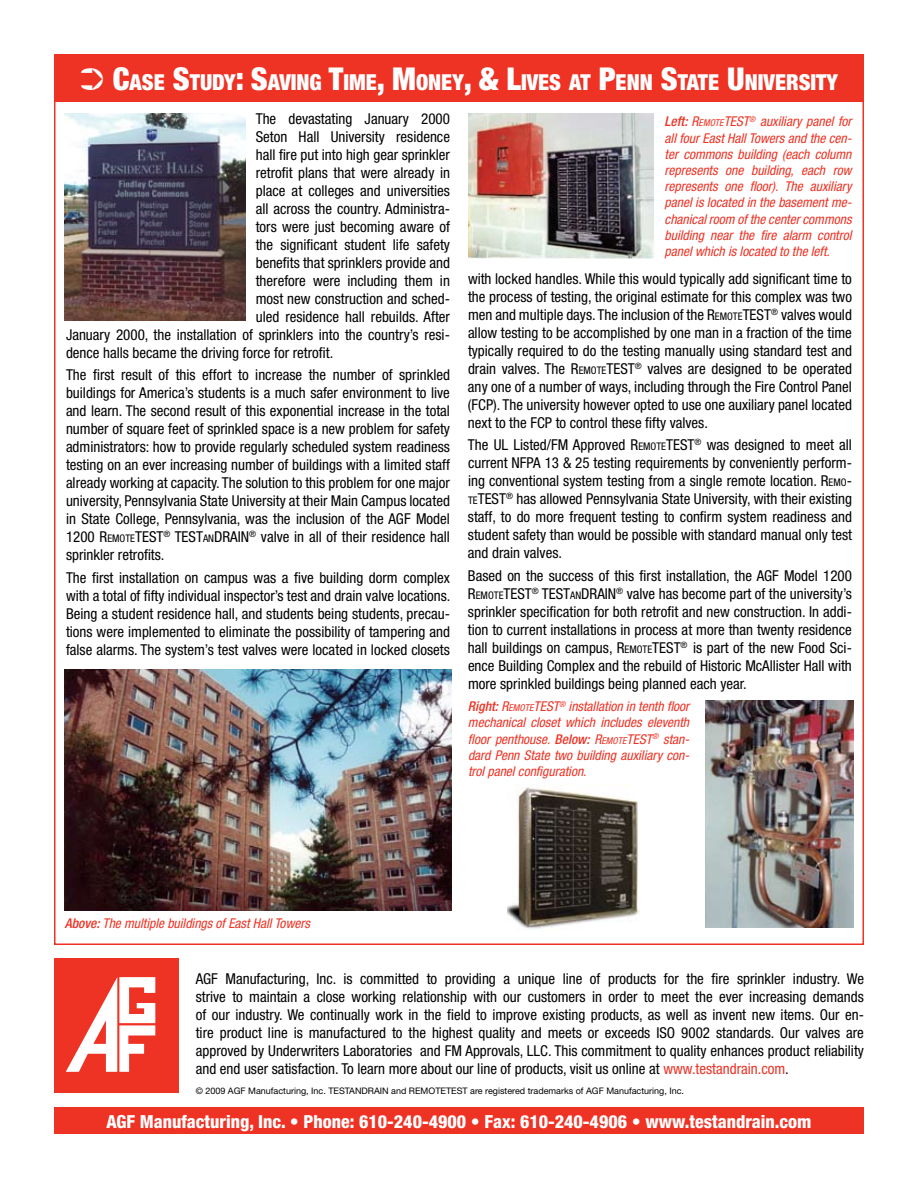
<style>
.page{position:relative;width:918px;height:1188px;background:#fff}
.page>*{position:absolute;margin:0;border:0;box-sizing:border-box;transform-origin:0 0}
.t1{font:900 condensed 22.05px "Helvetica Neue";color:#fff}
.t2{font:800 condensed 18px "Helvetica Neue";color:#fff}
.t3{font:condensed 15px/18px "Helvetica Neue";color:#000;text-align:justify}
.t4{font:italic condensed 13.5px/16.2px "Helvetica Neue";color:#ee3224;text-align:justify}
.t5{font:9px "Helvetica Neue";color:#000}
.s1{font-size:31.5px}
.s2{font-style:inherit}
.s3{font-size:10.5px}
.s4{font-weight:500}
.s5{font-size:9.45px}
.s6{color:#ee3224}
</style>
<div class="page">
<div style="left:54px;top:958px;width:124px;height:136px;background:#ee3224"></div>
<svg style="left:66px;top:977px;width:89px;height:95px"></svg>
<img style="left:65px;top:669px;width:386px;height:241px">
<img style="left:65px;top:113px;width:180px;height:207px">
<img style="left:468px;top:113px;width:185px;height:145px">
<img style="left:706px;top:700px;width:148px;height:228px">
<img style="left:508px;top:784px;width:132px;height:145px">
<div style="left:54px;top:1107px;width:810px;height:27px;background:#ee3224"></div>
<div style="left:54px;top:54px;width:810px;height:47px;background:#ee3224"></div>
<h1 class="t1" style="left:80px;top:69px;width:759px">➲ <span class="s1">C</span>ASE <span class="s1">S</span>TUDY<span class="s1">: S</span>AVING <span class="s1">T</span>IME<span class="s1">, M</span>ONEY<span class="s1">, &amp; L</span>IVES AT <span class="s1">P</span>ENN <span class="s1">S</span>TATE <span class="s1">U</span>NIVERSITY</h1>
<p class="t3" style="left:256px;top:109px;width:196px">The devastating January 2000</p>
<p class="t3" style="left:256px;top:127px;width:196px">Seton Hall University residence</p>
<p class="t3" style="left:256px;top:145px;width:196px">hall fire put into high gear sprinkler</p>
<p class="t3" style="left:256px;top:163px;width:196px">retrofit plans that were already in</p>
<p class="t3" style="left:256px;top:181px;width:196px">place at colleges and universities</p>
<p class="t3" style="left:256px;top:199px;width:196px">all across the country. Administra-</p>
<p class="t3" style="left:256px;top:217px;width:196px">tors were just becoming aware of</p>
<p class="t3" style="left:256px;top:235px;width:196px">the significant student life safety</p>
<p class="t3" style="left:256px;top:253px;width:196px">benefits that sprinklers provide and</p>
<p class="t3" style="left:256px;top:271px;width:196px">therefore were including them in</p>
<p class="t3" style="left:256px;top:289px;width:196px">most new construction and sched-</p>
<p class="t3" style="left:256px;top:307px;width:196px">uled residence hall rebuilds. After</p>
<p class="t3" style="left:66px;top:325px;width:385px">January 2000, the installation of sprinklers into the country’s resi-</p>
<p class="t3" style="left:66px;top:343px;width:269px">dence halls became the driving force for retrofit.</p>
<p class="t3" style="left:66px;top:366px;width:386px">The first result of this effort to increase the number of sprinkled buildings for America’s students is a much safer environment to live and learn. The second result of this exponential increase in the total number of square feet of sprinkled space is a new problem for safety administrators: how to provide regularly scheduled system readiness testing on an ever increasing number of buildings with a limited staff already working at capacity. The solution to this problem for one major university, Pennsylvania State University at their Main Campus located in State College, Pennsylvania, was the inclusion of the AGF Model 1200 <span class="s2">R</span><span class="s3">EMOTE</span><span class="s2">TEST</span><sup>®</sup> <span class="s2">TEST</span><span class="s3">AN</span><span class="s2">DRAIN</span> <sup>®</sup> valve in all of their residence hall sprinkler retrofits.</p>
<p class="t3" style="left:66px;top:568px;width:386px">The first installation on campus was a five building dorm complex with a total of fifty individual inspector’s test and drain valve locations.<br>Being a student residence hall, and students being students, precau&shy;tions were implemented to eliminate the possibility of tampering and false alarms. The system’s test valves were located in locked closets</p>
<p class="t4" style="left:665px;top:113px;width:189px"><span class="s4">Left:</span> <span class="s2">R</span><span class="s5">EMOTE</span><span class="s2">TEST</span><sup>®</sup> auxiliary panel for all four East Hall Towers and the cen&shy;ter commons building (each column represents one building, each row represents one floor). The auxiliary panel is located in the basement me&shy;chanical room of the center commons building near the fire alarm control panel which is located to the left.</p>
<p class="t3" style="left:468px;top:269px;width:386px">with locked handles. While this would typically add significant time to the process of testing, the original estimate for this complex was two men and multiple days. The inclusion of the <span class="s2">R</span><span class="s3">EMOTE</span><span class="s2">TEST</span><sup>®</sup> valves would allow testing to be accomplished by one man in a fraction of the time typically required to do the testing manually using standard test and drain valves. The <span class="s2">R</span><span class="s3">EMOTE</span><span class="s2">TEST</span><sup>®</sup> valves are designed to be operated any one of a number of ways, including through the Fire Control Panel (FCP). The university however opted to use one auxiliary panel located next to the FCP to control these fifty valves.</p>
<p class="t3" style="left:468px;top:436px;width:386px">The UL Listed/FM Approved <span class="s2">R</span><span class="s3">EMOTE</span><span class="s2">TEST</span><sup>®</sup> was designed to meet all current NFPA 13 &amp; 25 testing requirements by conveniently perform&shy;ing conventional system testing from a single remote location. <span class="s2">R</span><span class="s3">EMO</span><span class="s2">-</span><span class="s3">TE</span><span class="s2">TEST</span><sup>®</sup> has allowed Pennsylvania State University, with their existing staff, to do more frequent testing to confirm system readiness and student safety than would be possible with standard manual only test and drain valves.</p>
<p class="t3" style="left:468px;top:566px;width:386px">Based on the success of this first installation, the AGF Model 1200<br><span class="s2">R</span><span class="s3">EMOTE</span><span class="s2">TEST</span><sup>®</sup> <span class="s2">TEST</span><span class="s3">AN</span><span class="s2">DRAIN</span> <sup>®</sup> valve has become part of the university’s sprinkler specification for both retrofit and new construction. <span class="s2">I</span>n addi&shy;tion to current installations in process at more than twenty residence hall buildings on campus, <span class="s2">R</span><span class="s3">EMOTE</span><span class="s2">TEST</span><sup>®</sup> is part of the new Food Sci&shy;ence Building Complex and the rebuild of Historic McAllister Hall with more sprinkled buildings being planned each year.</p>
<p class="t4" style="left:468px;top:698px;width:223px"><span class="s4">Right:</span> <span class="s2">R</span><span class="s5">EMOTE</span><span class="s2">TEST</span><sup>®</sup> installation in tenth floor mechanical closet which includes eleventh floor penthouse. <span class="s4">Below:</span> <span class="s2">R</span><span class="s5">EMOTE</span><span class="s2">TEST</span><sup>®</sup> stan&shy;dard Penn State two building auxiliary con&shy;trol panel configuration.</p>
<p class="t4" style="left:65px;top:915px;width:247px"><span class="s4">Above:</span> The multiple buildings of East Hall Towers</p>
<p class="t3" style="left:196px;top:969px;width:670px">AGF Manufacturing, Inc. is committed to providing a unique line of products for the fire sprinkler industry. We strive to maintain a close working relationship with our customers in order to meet the ever increasing demands of our industry. We continually work in the field to improve existing products, as well as invent new items. Our en&shy;tire product line is manufactured to the highest quality and meets or exceeds ISO 9002 standards. Our valves are approved by Underwriters Laboratories and FM Approvals, LLC. This commitment to quality enhances product reliability and end user satisfaction. To learn more about our line of products, visit us online at <span class="s6">www.testandrain.com</span>.</p>
<p class="t5" style="left:196px;top:1085px;width:490px">© 2009 AGF Manufacturing, Inc. TESTANDRAIN and REMOTETEST are registered trademarks of AGF Manufacturing, Inc.</p>
<p class="t2" style="left:106px;top:1110px;width:707px">AGF Manufacturing, Inc. • Phone: 610-240-4900 • Fax: 610-240-4906 • www.testandrain.com</p>
</div>
